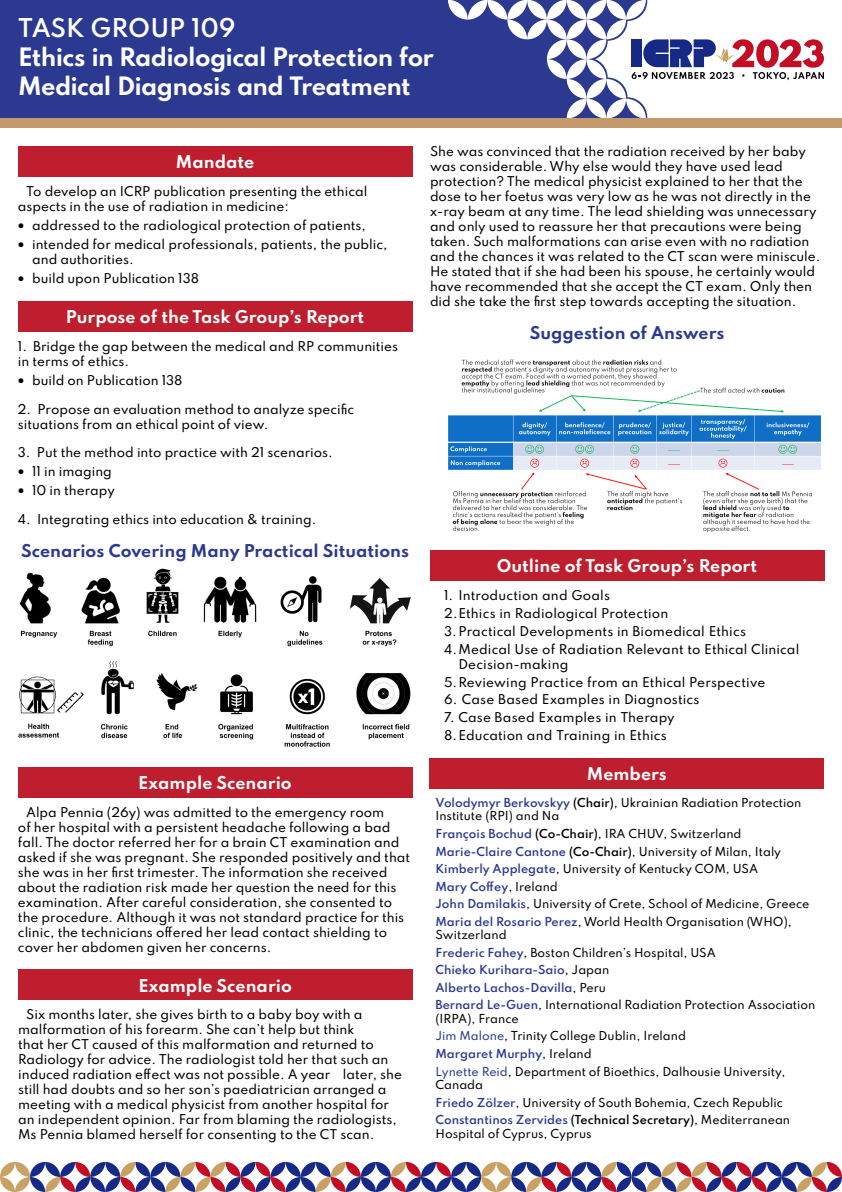
<style>
.page{position:relative;width:842px;height:1192px;background:#fff}
.page>*{position:absolute;margin:0;border:0;box-sizing:border-box;transform-origin:0 0}
.t1{font:600 23px "Spartan";color:#fff}
.t2{font:700 22.5px/29px "Spartan";letter-spacing:-.03em;color:#fff}
.t3{font:700 15.7px "Spartan";color:#fff}
.t4{font:700 15.7px "Spartan";color:#2b3990}
.t5{font:500 12px/15px "Spartan";color:#000}
.t6{font:500 11px/17.6px "Spartan";color:#000}
.s1{font-weight:800}
.s2{font-weight:600;color:#2b3990}
.s3{font-weight:600}
.s4{color:#2b3990}
</style>
<div class="page">
<div style="left:6px;top:0;width:442px;height:119px;background:#2b3990"></div>
<svg style="left:448px;top:0;width:376px;height:119px"></svg>
<div style="left:0;top:119px;width:842px;height:9px;background:#c49a6c"></div>
<div style="left:18px;top:146px;width:394px;height:31px;background:#be1e2d"></div>
<div style="left:18px;top:301px;width:394px;height:31px;background:#be1e2d"></div>
<div style="left:18px;top:767px;width:394px;height:30px;background:#be1e2d"></div>
<div style="left:18px;top:970px;width:394px;height:30px;background:#be1e2d"></div>
<svg style="left:0;top:1162px;width:842px;height:30px"></svg>
<img style="left:18px;top:568px;width:393px;height:179px">
<div style="left:430px;top:551px;width:394px;height:30px;background:#be1e2d"></div>
<img style="left:448px;top:359px;width:373px;height:173px">
<div style="left:430px;top:758px;width:394px;height:30px;background:#be1e2d"></div>
<h1 class="t1" style="left:18px;top:11px;width:219px">TASK GROUP 109</h1>
<h2 class="t2" style="left:18px;top:41px;width:417px">Ethics in Radiological Protection for<br>Medical Diagnosis and Treatment</h2>
<h3 class="t3" style="left:176px;top:150px;width:80px">Mandate</h3>
<p class="t5" style="left:18px;top:183px;width:351px;text-indent:8px">To develop an ICRP publication presenting the ethical aspects in the use of radiation in medicine:</p>
<p class="t5" style="left:18px;top:218px;width:349px"><span class="s1">•</span> addressed to the radiological protection of patients,</p>
<p class="t5" style="left:32px;top:237px;width:357px;text-indent:-14px"><span class="s1">•</span> intended for medical professionals, patients, the public, and authorities.</p>
<p class="t5" style="left:18px;top:271px;width:183px"><span class="s1">•</span> build upon Publication 138</p>
<h3 class="t3" style="left:66px;top:305px;width:300px">Purpose of the Task Group’s Report</h3>
<p class="t5" style="left:18px;top:338px;width:382px">1. Bridge the gap between the medical and RP communities in terms of ethics.</p>
<p class="t5" style="left:18px;top:401px;width:338px">2. Propose an evaluation method to analyze specific situations from an ethical point of view.</p>
<p class="t5" style="left:18px;top:444px;width:316px">3. Put the method into practice with 21 scenarios.</p>
<p class="t5" style="left:18px;top:373px;width:166px"><span class="s1">•</span> build on Publication 138</p>
<p class="t5" style="left:18px;top:464px;width:95px"><span class="s1">•</span> 11 in imaging</p>
<p class="t5" style="left:18px;top:483px;width:98px"><span class="s1">•</span> 10 in therapy</p>
<p class="t5" style="left:18px;top:511px;width:300px">4. Integrating ethics into education &amp; training.</p>
<h3 class="t4" style="left:21px;top:539px;width:389px">Scenarios Covering Many Practical Situations</h3>
<h3 class="t3" style="left:138px;top:771px;width:155px">Example Scenario</h3>
<p class="t5" style="left:18px;top:804px;width:394px;text-indent:8px">Alpa Pennia (26y) was admitted to the emergency room<br>of her hospital with a persistent headache following a bad fall. The doctor referred her for a brain CT examination and asked if she was pregnant. She responded positively and that she was in her first trimester. The information she received about the radiation risk made her question the need for this examination. After careful consideration, she consented to the procedure. Although it was not standard practice for this clinic, the technicians offered her lead contact shielding to cover her abdomen given her concerns.</p>
<h3 class="t3" style="left:138px;top:974px;width:155px">Example Scenario</h3>
<p class="t5" style="left:18px;top:1007px;width:385px;text-indent:8px">Six months later, she gives birth to a baby boy with a malformation of his forearm. She can’t help but think<br>that her CT caused of this malformation and returned to Radiology for advice. The radiologist told her that such an induced radiation effect was not possible. A year later, she still had doubts and so her son’s paediatrician arranged a meeting with a medical physicist from another hospital for an independent opinion. Far from blaming the radiologists, Ms Pennia blamed herself for consenting to the CT scan.</p>
<p class="t5" style="left:430px;top:143px;width:392px">She was convinced that the radiation received by her baby was considerable. Why else would they have used lead protection? The medical physicist explained to her that the dose to her foetus was very low as he was not directly in the x-ray beam at any time. The lead shielding was unnecessary and only used to reassure her that precautions were being taken. Such malformations can arise even with no radiation and the chances it was related to the CT scan were miniscule.<br>He stated that if she had been his spouse, he certainly would have recommended that she accept the CT exam. Only then did she take the first step towards accepting the situation.</p>
<h3 class="t4" style="left:530px;top:321px;width:196px">Suggestion of Answers</h3>
<h3 class="t3" style="left:497px;top:554px;width:262px">Outline of Task Group’s Report</h3>
<p class="t5" style="left:444px;top:586px;width:357px;line-height:17.9px">1. Introduction and Goals<br>2.Ethics in Radiological Protection<br>3.Practical Developments in Biomedical Ethics 4.Medical Use of Radiation Relevant to Ethical Clinical</p>
<p class="t5" style="left:444px;top:655px;width:323px;line-height:17.9px;text-indent:14px">Decision-making<br>5.Reviewing Practice from an Ethical Perspective</p>
<p class="t5" style="left:444px;top:692px;width:257px">6. Case Based Examples in Diagnostics</p>
<p class="t5" style="left:444px;top:708px;width:232px;line-height:17.9px">7. Case Based Examples in Therapy<br>8.Education and Training in Ethics</p>
<h3 class="t3" style="left:587px;top:762px;width:81px">Members</h3>
<p class="t6" style="left:435px;top:795px;width:367px;line-height:13.5px"><span class="s2">Volodymyr Berkovskyy</span> <span class="s3">(Chair)</span>, Ukrainian Radiation Protection<br>Institute (RPI) and Na</p>
<p class="t6" style="left:435px;top:824px;width:375px"><span class="s2">François Bochud</span> <span class="s3">(Co-Chair)</span>, IRA CHUV, Switzerland <span class="s2">Marie-Claire Cantone</span> <span class="s3">(Co-Chair)</span>, University of Milan, Italy <span class="s2">Kimberly Applegate</span>, University of Kentucky COM, USA<br><span class="s2">Mary Coffey</span>, Ireland<br><span class="s2">John Damilakis</span>, University of Crete, School of Medicine, Greece <span class="s2">Maria del Rosario Perez</span>, World Health Organisation (WHO),</p>
<p class="t6" style="left:435px;top:926px;width:381px">Switzerland<br><span class="s2">Frederic Fahey</span>, Boston Children’s Hospital, USA<br><span class="s2">Chieko Kurihara-Saio</span>, Japan<br><span class="s2">Alberto Lachos-Davilla</span>, Peru<br><span class="s2">Bernard Le-Guen</span>, International Radiation Protection Association</p>
<p class="t6" style="left:435px;top:1009px;width:352px">(IRPA), France<br><span class="s4">Jim Malone</span>, Trinity College Dublin, Ireland<br><span class="s2">Margaret Murphy</span>, Ireland<br><span class="s4">Lynette Reid</span>, Department of Bioethics, Dalhousie University,</p>
<p class="t6" style="left:435px;top:1076px;width:356px">Canada<br><span class="s2">Friedo Zölzer</span>, University of South Bohemia, Czech Republic<br><span class="s2">Constantinos Zervides</span> <span class="s3">(Technical Secretary)</span>, Mediterranean</p>
<p class="t6" style="left:435px;top:1124px;width:158px">Hospital of Cyprus, Cyprus</p>
</div>
